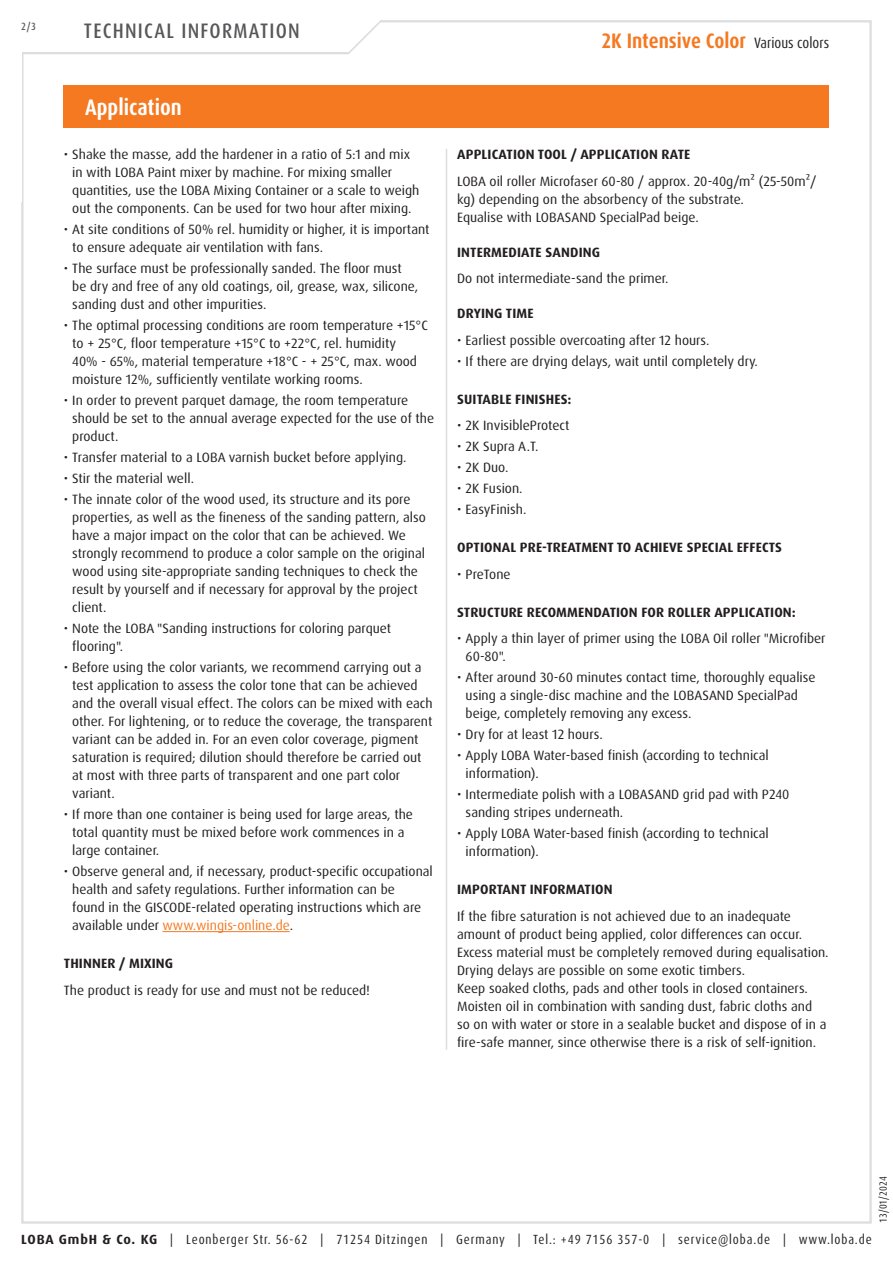
<style>
.page{position:relative;width:893px;height:1263px;background:#fff}
.page>*{position:absolute;margin:0;border:0;box-sizing:border-box;transform-origin:0 0}
.Abschnitt{font:700 condensed 22.5px "Dax Pro";color:#fff}
.t1{font:700 condensed 21px "Dax Pro";color:#f47921}
.t2{font:500 condensed 21px "Dax Pro";letter-spacing:.06em;color:#57585a}
.Text{font:13.5px/18px "Dax Pro";color:#231f20}
.t3{font:700 13.5px "Dax Pro";letter-spacing:.01em;color:#231f20}
.t4{font:condensed 13.35px "Dax Pro";letter-spacing:.065em;color:#231f20}
.t5{font:condensed 10.5px "Dax Pro";color:#231f20}
.t6{font:500 condensed 10.5px "Dax Pro";color:#57585a}
.s1{color:#f47921}
.s2{font-weight:400;font-size:15px;color:#231f20}
.s3{font-weight:700;font-stretch:normal}
</style>
<div class="page">
<svg style="left:22px;top:20px;width:410px;height:35px"></svg>
<div style="left:64px;top:85px;width:765px;height:43px;background:#f47921"></div>
<hr style="left:163px;top:931px;width:127px;height:1px;background:#f47921">
<hr style="left:446px;top:149px;width:1px;height:901px;background:#dcdddf">
<p class="t6" style="left:21px;top:19px;width:16px">2/3</p>
<h2 class="t2" style="left:84px;top:17px;width:217px">TECHNICAL INFORMATION</h2>
<p class="Abschnitt" style="left:85px;top:93px;width:98px">Application</p>
<p class="Text" style="left:72px;top:146px;width:349px;text-indent:-9px">• Shake the masse, add the hardener in a ratio of 5:1 and mix in with LOBA Paint mixer by machine. For mixing smaller quantities, use the LOBA Mixing Container or a scale to weigh out the components. Can be used for two hour after mixing.</p>
<p class="Text" style="left:72px;top:221px;width:359px;text-indent:-9px">• At site conditions of 50% rel. humidity or higher, it is important to ensure adequate air ventilation with fans.</p>
<p class="Text" style="left:72px;top:260px;width:347px;text-indent:-9px">• The surface must be professionally sanded. The floor must be dry and free of any old coatings, oil, grease, wax, silicone, sanding dust and other impurities.</p>
<p class="Text" style="left:72px;top:317px;width:357px;text-indent:-9px">• The optimal processing conditions are room temperature +15°C to + 25°C, floor temperature +15°C to +22°C, rel. humidity<br>40% - 65%, material temperature +18°C - + 25°C, max. wood moisture 12%, sufficiently ventilate working rooms.</p>
<p class="Text" style="left:72px;top:392px;width:363px;text-indent:-9px">• In order to prevent parquet damage, the room temperature should be set to the annual average expected for the use of the product.</p>
<p class="Text" style="left:64px;top:449px;width:344px">• Transfer material to a LOBA varnish bucket before applying.</p>
<p class="Text" style="left:64px;top:470px;width:132px">• Stir the material well.</p>
<p class="Text" style="left:72px;top:491px;width:355px;text-indent:-9px">• The innate color of the wood used, its structure and its pore properties, as well as the fineness of the sanding pattern, also have a major impact on the color that can be achieved. We strongly recommend to produce a color sample on the original wood using site-appropriate sanding techniques to check the result by yourself and if necessary for approval by the project client.</p>
<p class="Text" style="left:72px;top:620px;width:320px;text-indent:-9px">• Note the LOBA "Sanding instructions for coloring parquet flooring".</p>
<p class="Text" style="left:72px;top:659px;width:362px;text-indent:-9px">• Before using the color variants, we recommend carrying out a test application to assess the color tone that can be achieved and the overall visual effect. The colors can be mixed with each other. For lightening, or to reduce the coverage, the transparent variant can be added in. For an even color coverage, pigment saturation is required; dilution should therefore be carried out at most with three parts of transparent and one part color variant.</p>
<p class="Text" style="left:72px;top:806px;width:342px;text-indent:-9px">• If more than one container is being used for large areas, the total quantity must be mixed before work commences in a large container.</p>
<p class="Text" style="left:72px;top:863px;width:362px;text-indent:-9px">• Observe general and, if necessary, product-specific occupational health and safety regulations. Further information can be<br>found in the GISCODE-related operating instructions which are available under <span class="s1">www.wingis-online.de</span>.</p>
<p class="t3" style="left:64px;top:955px;width:111px">THINNER / MIXING</p>
<p class="Text" style="left:64px;top:981px;width:308px">The product is ready for use and must not be reduced!</p>
<h2 class="t1" style="left:601px;top:28px;width:229px">2K Intensive Color <span class="s2">Various colors</span></h2>
<p class="t3" style="left:457px;top:146px;width:235px">APPLICATION TOOL / APPLICATION RATE</p>
<p class="Text" style="left:457px;top:172px;width:361px">LOBA oil roller Microfaser 60-80 / approx. 20-40g/m² (25-50m²/ kg) depending on the absorbency of the substrate.</p>
<p class="Text" style="left:457px;top:208px;width:243px">Equalise with LOBASAND SpecialPad beige.</p>
<p class="t3" style="left:457px;top:244px;width:144px">INTERMEDIATE SANDING</p>
<p class="Text" style="left:457px;top:270px;width:213px">Do not intermediate-sand the primer.</p>
<p class="t3" style="left:457px;top:305px;width:78px">DRYING TIME</p>
<p class="Text" style="left:457px;top:331px;width:254px">• Earliest possible overcoating after 12 hours.</p>
<p class="Text" style="left:457px;top:352px;width:302px">• If there are drying delays, wait until completely dry.</p>
<p class="t3" style="left:457px;top:390px;width:116px">SUITABLE FINISHES:</p>
<p class="Text" style="left:457px;top:417px;width:114px">• 2K InvisibleProtect</p>
<p class="Text" style="left:457px;top:438px;width:83px">• 2K Supra A.T.</p>
<p class="Text" style="left:457px;top:459px;width:53px">• 2K Duo.</p>
<p class="Text" style="left:457px;top:480px;width:67px">• 2K Fusion.</p>
<p class="Text" style="left:457px;top:501px;width:71px">• EasyFinish.</p>
<p class="t3" style="left:457px;top:539px;width:326px">OPTIONAL PRE-TREATMENT TO ACHIEVE SPECIAL EFFECTS</p>
<p class="Text" style="left:457px;top:565px;width:55px">• PreTone</p>
<p class="t3" style="left:457px;top:603px;width:340px">STRUCTURE RECOMMENDATION FOR ROLLER APPLICATION:</p>
<p class="Text" style="left:466px;top:630px;width:361px;text-indent:-9px">• Apply a thin layer of primer using the LOBA Oil roller "Microfiber<br>60-80".</p>
<p class="Text" style="left:466px;top:669px;width:351px;text-indent:-9px">• After around 30-60 minutes contact time, thoroughly equalise using a single-disc machine and the LOBASAND SpecialPad beige, completely removing any excess.</p>
<p class="Text" style="left:457px;top:726px;width:147px">• Dry for at least 12 hours.</p>
<p class="Text" style="left:466px;top:747px;width:305px;text-indent:-9px">• Apply LOBA Water-based finish (according to technical information).</p>
<p class="Text" style="left:466px;top:786px;width:325px;text-indent:-9px">• Intermediate polish with a LOBASAND grid pad with P240 sanding stripes underneath.</p>
<p class="Text" style="left:466px;top:825px;width:305px;text-indent:-9px">• Apply LOBA Water-based finish (according to technical information).</p>
<p class="t3" style="left:457px;top:881px;width:157px">IMPORTANT INFORMATION</p>
<p class="Text" style="left:457px;top:907px;width:346px">If the fibre saturation is not achieved due to an inadequate amount of product being applied, color differences can occur.</p>
<p class="Text" style="left:457px;top:943px;width:373px">Excess material must be completely removed during equalisation.<br>Drying delays are possible on some exotic timbers.</p>
<p class="Text" style="left:457px;top:979px;width:371px">Keep soaked cloths, pads and other tools in closed containers.<br>Moisten oil in combination with sanding dust, fabric cloths and so on with water or store in a sealable bucket and dispose of in a fire-safe manner, since otherwise there is a risk of self-ignition.</p>
<p class="t5" style="left:876px;top:1222px;width:48px;rotate:-90deg">13/01/2024</p>
<p class="t4" style="left:21px;top:1230px;width:852px"><span class="s3">LOBA GmbH &amp; Co. KG</span> | Leonberger Str. 56-62 | 71254 Ditzingen | Germany | Tel.: +49 7156 357-0 | service@loba.de | www.loba.de</p>
</div>
